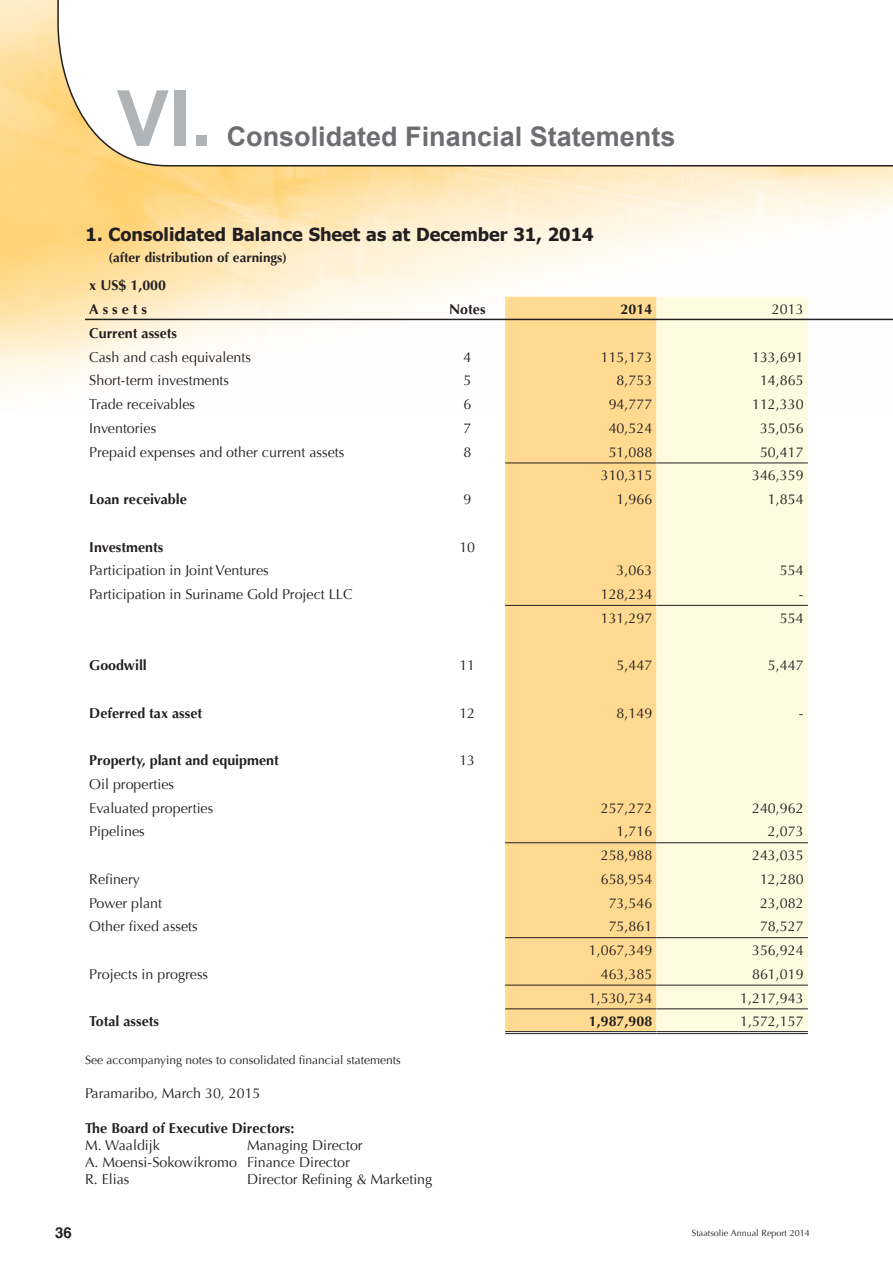
<style>
.page{position:relative;width:893px;height:1263px;background:#fff}
.page>*{position:absolute;margin:0;border:0;box-sizing:border-box;transform-origin:0 0}
.t1{font:700 77.7px "Arial";color:#b1b4b6}
.t2{font:700 27px "Arial";color:#6d6e71}
.t3{font:700 18px "Tahoma";color:#231f20}
.t4{font:700 15px "Helvetica";color:#231f20}
.t5{font:14.25px/17.1px "Optima";color:#231f20}
.t6{font:700 14.25px/23.7px "Optima";color:#231f20}
.t7{font:700 13.5px "Optima";color:#231f20}
.t8{font:12px "Optima";color:#231f20}
.t9{font:9px "Optima";color:#231f20}
</style>
<div class="page">
<img style="left:0;top:0;width:893px;height:398px">
<svg style="left:57px;top:0;width:836px;height:168px"></svg>
<div style="left:505px;top:297px;width:151px;height:734px;background:#ffda90"></div>
<div style="left:656px;top:297px;width:152px;height:734px;background:#fffbe0"></div>
<hr style="left:505px;top:463px;width:151px;height:1px;background:#231f20">
<hr style="left:656px;top:463px;width:152px;height:1px;background:#231f20">
<hr style="left:505px;top:605px;width:151px;height:1px;background:#231f20">
<hr style="left:656px;top:605px;width:152px;height:1px;background:#231f20">
<hr style="left:505px;top:842px;width:151px;height:1px;background:#231f20">
<hr style="left:656px;top:842px;width:152px;height:1px;background:#231f20">
<hr style="left:505px;top:937px;width:151px;height:1px;background:#231f20">
<hr style="left:656px;top:937px;width:152px;height:1px;background:#231f20">
<hr style="left:505px;top:985px;width:151px;height:1px;background:#231f20">
<hr style="left:656px;top:985px;width:152px;height:1px;background:#231f20">
<hr style="left:505px;top:1008px;width:151px;height:1px;background:#231f20">
<hr style="left:656px;top:1008px;width:152px;height:1px;background:#231f20">
<hr style="left:505px;top:1031px;width:151px;height:1px;background:#231f20">
<hr style="left:505px;top:1033px;width:151px;height:1px;background:#231f20">
<hr style="left:656px;top:1031px;width:152px;height:1px;background:#231f20">
<hr style="left:656px;top:1033px;width:152px;height:1px;background:#231f20">
<hr style="left:85px;top:319px;width:808px;height:1px;background:#231f20">
<h1 class="t1" style="left:117px;top:67px;width:96px">VI.</h1>
<h2 class="t2" style="left:227px;top:119px;width:450px">Consolidated Financial Statements</h2>
<p class="t3" style="left:86px;top:222px;width:510px">1. Consolidated Balance Sheet as at December 31, 2014</p>
<p class="t7" style="left:109px;top:249px;width:180px">(after distribution of earnings)</p>
<p class="t6" style="left:89px;top:274px;width:78px">x US$ 1,000<br>A s s e t s</p>
<p class="t6" style="left:449px;top:298px;width:38px">Notes</p>
<p class="t6" style="left:621px;top:298px;width:33px">2014</p>
<p class="t5" style="left:772px;top:301px;width:33px">2013</p>
<p class="t6" style="left:89px;top:321px;width:89px">Current assets</p>
<p class="t5" style="left:89px;top:348px;width:163px">Cash and cash equivalents</p>
<p class="t5" style="left:463px;top:348px;width:9px">4</p>
<p class="t5" style="left:601px;top:348px;width:53px">115,173</p>
<p class="t5" style="left:752px;top:348px;width:53px">133,691</p>
<p class="t5" style="left:89px;top:372px;width:141px">Short‑term investments</p>
<p class="t5" style="left:463px;top:372px;width:9px">5</p>
<p class="t5" style="left:617px;top:372px;width:37px">8,753</p>
<p class="t5" style="left:760px;top:372px;width:45px">14,865</p>
<p class="t5" style="left:89px;top:396px;width:107px">Trade receivables</p>
<p class="t5" style="left:463px;top:396px;width:9px">6</p>
<p class="t5" style="left:609px;top:396px;width:45px">94,777</p>
<p class="t5" style="left:752px;top:396px;width:53px">112,330</p>
<p class="t5" style="left:89px;top:420px;width:68px">Inventories</p>
<p class="t5" style="left:463px;top:420px;width:9px">7</p>
<p class="t5" style="left:609px;top:420px;width:45px">40,524</p>
<p class="t5" style="left:760px;top:420px;width:45px">35,056</p>
<p class="t5" style="left:89px;top:443px;width:257px">Prepaid expenses and other current assets</p>
<p class="t5" style="left:463px;top:443px;width:9px">8</p>
<p class="t5" style="left:609px;top:443px;width:45px">51,088</p>
<p class="t5" style="left:760px;top:443px;width:45px">50,417</p>
<p class="t5" style="left:601px;top:467px;width:53px">310,315</p>
<p class="t5" style="left:752px;top:467px;width:53px">346,359</p>
<p class="t6" style="left:89px;top:488px;width:99px">Loan receivable</p>
<p class="t5" style="left:463px;top:491px;width:9px">9</p>
<p class="t5" style="left:617px;top:491px;width:37px">1,966</p>
<p class="t5" style="left:768px;top:491px;width:37px">1,854</p>
<p class="t6" style="left:89px;top:535px;width:76px">Investments</p>
<p class="t5" style="left:459px;top:538px;width:17px">10</p>
<p class="t5" style="left:89px;top:562px;width:181px">Participation in Joint Ventures</p>
<p class="t5" style="left:617px;top:562px;width:37px">3,063</p>
<p class="t5" style="left:780px;top:562px;width:25px">554</p>
<p class="t5" style="left:89px;top:586px;width:265px">Participation in Suriname Gold Project LLC</p>
<p class="t5" style="left:601px;top:586px;width:53px">128,234</p>
<p class="t5" style="left:799px;top:586px;width:5px">-</p>
<p class="t5" style="left:601px;top:609px;width:53px">131,297</p>
<p class="t5" style="left:780px;top:609px;width:25px">554</p>
<p class="t6" style="left:89px;top:654px;width:59px">Goodwill</p>
<p class="t5" style="left:459px;top:657px;width:17px">11</p>
<p class="t5" style="left:617px;top:657px;width:37px">5,447</p>
<p class="t5" style="left:768px;top:657px;width:37px">5,447</p>
<p class="t6" style="left:89px;top:701px;width:114px">Deferred tax asset</p>
<p class="t5" style="left:459px;top:704px;width:17px">12</p>
<p class="t5" style="left:617px;top:704px;width:37px">8,149</p>
<p class="t5" style="left:799px;top:704px;width:5px">-</p>
<p class="t6" style="left:89px;top:749px;width:191px">Property, plant and equipment</p>
<p class="t5" style="left:459px;top:752px;width:17px">13</p>
<p class="t5" style="left:89px;top:772px;width:125px;line-height:23.7px">Oil properties<br>Evaluated properties</p>
<p class="t5" style="left:601px;top:799px;width:53px">257,272</p>
<p class="t5" style="left:752px;top:799px;width:53px">240,962</p>
<p class="t5" style="left:89px;top:823px;width:57px">Pipelines</p>
<p class="t5" style="left:617px;top:823px;width:37px">1,716</p>
<p class="t5" style="left:768px;top:823px;width:37px">2,073</p>
<p class="t5" style="left:601px;top:847px;width:53px">258,988</p>
<p class="t5" style="left:752px;top:847px;width:53px">243,035</p>
<p class="t5" style="left:89px;top:871px;width:52px">Refinery</p>
<p class="t5" style="left:601px;top:871px;width:53px">658,954</p>
<p class="t5" style="left:760px;top:871px;width:45px">12,280</p>
<p class="t5" style="left:89px;top:894px;width:74px">Power plant</p>
<p class="t5" style="left:609px;top:894px;width:45px">73,546</p>
<p class="t5" style="left:760px;top:894px;width:45px">23,082</p>
<p class="t5" style="left:89px;top:918px;width:110px">Other fixed assets</p>
<p class="t5" style="left:609px;top:918px;width:45px">75,861</p>
<p class="t5" style="left:760px;top:918px;width:45px">78,527</p>
<p class="t5" style="left:589px;top:942px;width:65px">1,067,349</p>
<p class="t5" style="left:752px;top:942px;width:53px">356,924</p>
<p class="t5" style="left:89px;top:965px;width:120px">Projects in progress</p>
<p class="t5" style="left:601px;top:965px;width:53px">463,385</p>
<p class="t5" style="left:752px;top:965px;width:53px">861,019</p>
<p class="t5" style="left:589px;top:989px;width:65px">1,530,734</p>
<p class="t5" style="left:740px;top:989px;width:65px">1,217,943</p>
<p class="t6" style="left:89px;top:1010px;width:71px">Total assets</p>
<p class="t6" style="left:589px;top:1010px;width:65px">1,987,908</p>
<p class="t5" style="left:740px;top:1013px;width:65px">1,572,157</p>
<p class="t8" style="left:85px;top:1053px;width:317px">See accompanying notes to consolidated financial statements</p>
<p class="t5" style="left:85px;top:1085px;width:177px">Paramaribo, March 30, 2015</p>
<p class="t6" style="left:85px;top:1116px;width:211px">The Board of Executive Directors:</p>
<p class="t5" style="left:85px;top:1136px;width:76px">M. Waaldijk</p>
<p class="t5" style="left:85px;top:1136px;width:279px;text-indent:162px">Managing Director<br>A. Moensi‑Sokowikromo Finance Director<br>R. Elias</p>
<p class="t5" style="left:247px;top:1170px;width:187px">Director Refining &amp; Marketing</p>
<p class="t4" style="left:55px;top:1220px;width:18px">36</p>
<p class="t9" style="left:692px;top:1227px;width:119px">Staatsolie Annual Report 2014</p>
</div>
